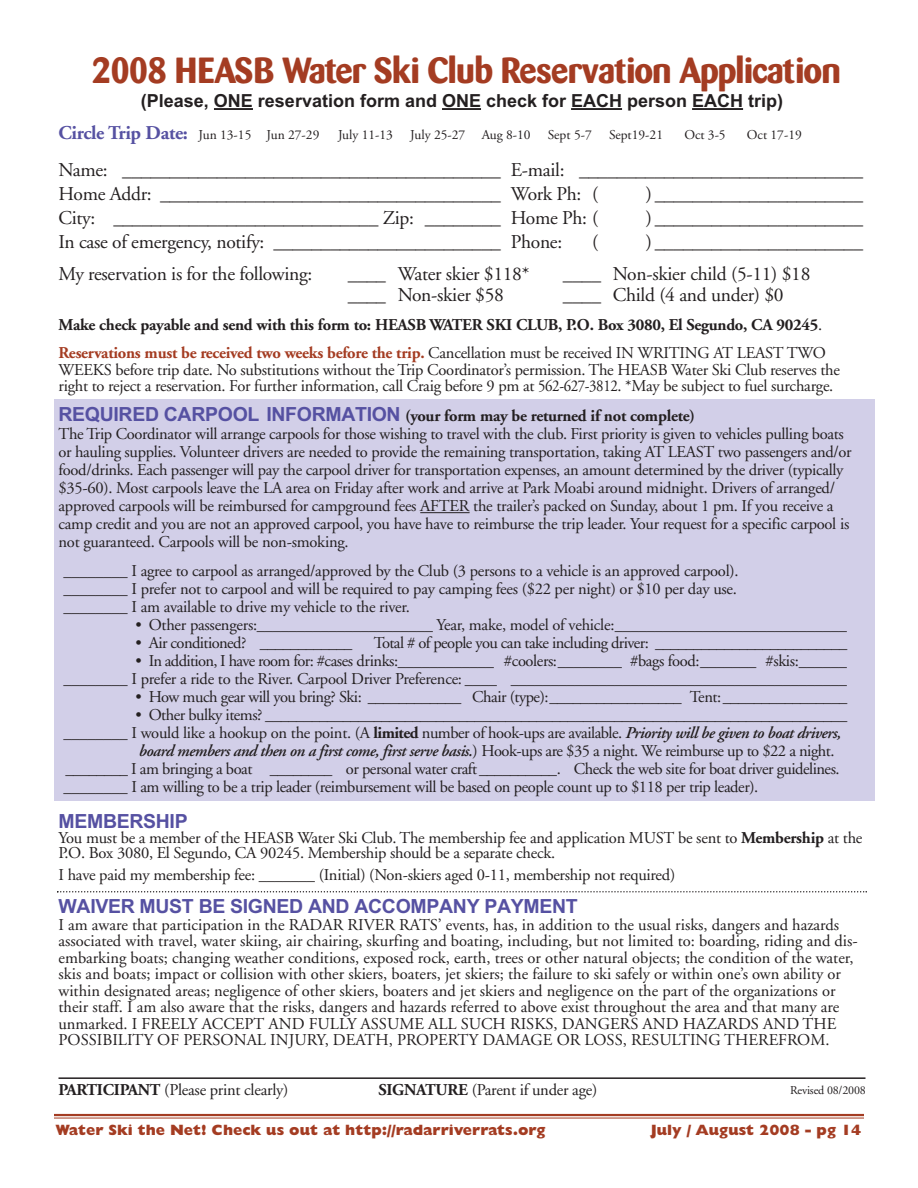
<style>
.page{position:relative;width:918px;height:1188px;background:#fff}
.page>*{position:absolute;margin:0;border:0;box-sizing:border-box;transform-origin:0 0}
.t1{font:700 36px "Barmeno";letter-spacing:-.02em;color:#a43c22}
.t2{font:19.5px/24px "Adobe Garamond";letter-spacing:-.015em;color:#231f20}
.t3{font:700 19.5px "Arial";letter-spacing:-.015em;color:#5651a2}
.t4{font:700 18px "Arial";color:#231f20}
.t5{font:16.5px/18px "Adobe Garamond";letter-spacing:-.015em;color:#231f20}
.t6{font:700 16.5px/28.5px "Adobe Garamond";letter-spacing:-.015em;color:#231f20}
.t7{font:italic 600 16.5px "Adobe Garamond";letter-spacing:-.03em;color:#231f20}
.t8{font:16.5px "Adobe Garamond";letter-spacing:-.035em;color:#231f20}
.t9{font:800 15px "Gill Sans";color:#a43c22}
.t10{font:13.5px "Adobe Garamond";color:#231f20}
.t11{font:12px "Adobe Garamond";letter-spacing:-.015em;color:#231f20}
.s1{font-weight:700;font-size:19.5px;color:#5651a2}
.s2{font-weight:400}
.s3{color:#a43c22}
.s4{font-family:"Arial";font-weight:700;font-size:19.5px;color:#5651a2}
.s5{font-weight:700}
.s6{font-weight:600;font-style:italic}
.s7{font-weight:400;font-style:normal}
</style>
<div class="page">
<hr style="left:54px;top:1114px;width:810px;height:2px;background:#a43c22">
<hr style="left:54px;top:1118px;width:810px;height:1px;background:#a43c22">
<div style="left:54px;top:399px;width:820px;height:402px;background:#d2cfe8"></div>
<hr style="left:214px;top:108px;width:39px;height:2px;background:#231f20">
<hr style="left:442px;top:108px;width:39px;height:2px;background:#231f20">
<hr style="left:571px;top:108px;width:51px;height:2px;background:#231f20">
<hr style="left:692px;top:108px;width:51px;height:2px;background:#231f20">
<hr style="left:420px;top:512px;width:50px;height:1px;background:#231f20">
<hr style="left:58px;top:1077px;width:808px;height:2px;background:#231f20">
<svg style="left:57px;top:891px;width:810px;height:2px"></svg>
<h1 class="t1" style="left:92px;top:55px;width:751px">2008 HEASB Water Ski Club Reservation Application</h1>
<p class="t4" style="left:141px;top:90px;width:644px">(Please, ONE reservation form and ONE check for EACH person EACH trip)</p>
<p class="t10" style="left:58px;top:129px;width:262px"><span class="s1">Circle Trip Date:</span> Jun 13-15 Jun 27-29</p>
<p class="t10" style="left:338px;top:129px;width:57px">July 11-13</p>
<p class="t10" style="left:410px;top:129px;width:122px">July 25-27 Aug 8-10</p>
<p class="t10" style="left:548px;top:129px;width:45px">Sept 5-7</p>
<p class="t10" style="left:609px;top:129px;width:56px">Sept19-21</p>
<p class="t10" style="left:684px;top:129px;width:43px">Oct 3-5</p>
<p class="t10" style="left:747px;top:129px;width:56px">Oct 17-19</p>
<p class="t2" style="left:58px;top:160px;width:806px">Name: ________________________________________ E-mail: ______________________________<br>Home Addr: ____________________________________ Work Ph: (</p>
<p class="t2" style="left:646px;top:184px;width:219px">) ______________________</p>
<p class="t2" style="left:58px;top:208px;width:541px">City: ____________________________ Zip: ________ Home Ph: (</p>
<p class="t2" style="left:646px;top:208px;width:219px">) ______________________</p>
<p class="t2" style="left:58px;top:232px;width:505px">In case of emergency, notify: ________________________ Phone:</p>
<p class="t2" style="left:592px;top:232px;width:8px">(</p>
<p class="t2" style="left:646px;top:232px;width:219px">) ______________________</p>
<p class="t2" style="left:58px;top:264px;width:255px">My reservation is for the following:</p>
<p class="t2" style="left:348px;top:264px;width:183px">____ Water skier $118*</p>
<p class="t2" style="left:563px;top:264px;width:249px">____ Non-skier child (5-11) $18</p>
<p class="t2" style="left:348px;top:285px;width:157px">____ Non-skier $58</p>
<p class="t2" style="left:563px;top:285px;width:222px">____ Child (4 and under) $0</p>
<p class="t6" style="left:58px;top:312px;width:769px">Make check payable and send with this form to: HEASB WATER SKI CLUB, P.O. Box 3080, El Segundo, CA 90245<span class="s2">.<br></span><span class="s3">Reservations must be received two weeks before the trip.</span> <span class="s2">Cancellation must be received IN WRITING AT LEAST TWO</span></p>
<p class="t5" style="left:59px;top:363px;width:783px;line-height:16.5px">WEEKS before trip date. No substitutions without the Trip Coordinator’s permission. The HEASB Water Ski Club reserves the right to reject a reservation. For further information, call Craig before 9 pm at 562-627-3812. *May be subject to fuel surcharge.</p>
<p class="t5" style="left:58px;top:408px;width:795px"><span class="s4">REQUIRED CARPOOL INFORMATION</span> <span class="s5">(your form may be returned if not complete)<br></span>The Trip Coordinator will arrange carpools for those wishing to travel with the club. First priority is given to vehicles pulling boats or hauling supplies. Volunteer drivers are needed to provide the remaining transportation, taking AT LEAST two passengers and/or food/drinks. Each passenger will pay the carpool driver for transportation expenses, an amount determined by the driver (typically $35-60). Most carpools leave the LA area on Friday after work and arrive at Park Moabi around midnight. Drivers of arranged/ approved carpools will be reimbursed for campground fees AFTER the trailer’s packed on Sunday, about 1 pm. If you receive a camp credit and you are not an approved carpool, you have have to reimburse the trip leader. Your request for a specific carpool is not guaranteed. Carpools will be non-smoking.</p>
<p class="t5" style="left:64px;top:563px;width:677px;text-align:justify">________ I agree to carpool as arranged/approved by the Club (3 persons to a vehicle is an approved carpool). ________ I prefer not to carpool and will be required to pay camping fees ($22 per night) or $10 per day use. ________ I am available to drive my vehicle to the river.</p>
<p class="t5" style="left:136px;top:617px;width:713px">• Other passengers:______________________ Year, make, model of vehicle:_____________________________</p>
<p class="t8" style="left:136px;top:636px;width:218px">• Air conditioned? ____________</p>
<p class="t8" style="left:374px;top:636px;width:475px">Total # of people you can take including driver: _________________________</p>
<p class="t5" style="left:64px;top:653px;width:785px;text-align:right">• In addition, I have room for: #cases drinks:____________ #coolers:________ #bags food:_______ #skis:______<br>________ I prefer a ride to the River. Carpool Driver Preference: ____ __________________________________________</p>
<p class="t5" style="left:136px;top:689px;width:713px">• How much gear will you bring? Ski: ____________ Chair (type):_________________ Tent:________________</p>
<p class="t5" style="left:136px;top:707px;width:713px">• Other bulky items? ___________________________________________________________________________</p>
<p class="t5" style="left:64px;top:725px;width:779px">________ I would like a hookup on the point. (A <span class="s5">limited</span> number of hook-ups are available. <span class="s6">Priority will be given to boat drivers,</span></p>
<p class="t7" style="left:139px;top:744px;width:697px">board members and then on a first come, first serve basis.<span class="s7">) Hook-ups are $35 a night. We reimburse up to $22 a night.</span></p>
<p class="t5" style="left:66px;top:761px;width:776px">________ I am bringing a boat ________ or personal water craft__________. Check the web site for boat driver guidelines.</p>
<p class="t5" style="left:64px;top:779px;width:696px">________ I am willing to be a trip leader (reimbursement will be based on people count up to $118 per trip leader).</p>
<p class="t3" style="left:58px;top:809px;width:131px">MEMBERSHIP</p>
<p class="t5" style="left:58px;top:831px;width:805px;line-height:15px">You must be a member of the HEASB Water Ski Club. The membership fee and application MUST be sent to <span class="s5">Membership</span> at the<br>P.O. Box 3080, El Segundo, CA 90245. Membership should be a separate check.</p>
<p class="t5" style="left:58px;top:867px;width:618px">I have paid my membership fee: _______ (Initial) (Non-skiers aged 0-11, membership not required)</p>
<p class="t3" style="left:58px;top:895px;width:521px">WAIVER MUST BE SIGNED AND ACCOMPANY PAYMENT</p>
<p class="t5" style="left:58px;top:918px;width:801px;line-height:16.5px">I am aware that participation in the RADAR RIVER RATS’ events, has, in addition to the usual risks, dangers and hazards associated with travel, water skiing, air chairing, skurfing and boating, including, but not limited to: boarding, riding and dis&shy;embarking boats; changing weather conditions, exposed rock, earth, trees or other natural objects; the condition of the water, skis and boats; impact or collision with other skiers, boaters, jet skiers; the failure to ski safely or within one’s own ability or within designated areas; negligence of other skiers, boaters and jet skiers and negligence on the part of the organizations or their staff. I am also aware that the risks, dangers and hazards referred to above exist throughout the area and that many are unmarked. I FREELY ACCEPT AND FULLY ASSUME ALL SUCH RISKS, DANGERS AND HAZARDS AND THE POSSIBILITY OF PERSONAL INJURY, DEATH, PROPERTY DAMAGE OR LOSS, RESULTING THEREFROM.</p>
<p class="t5" style="left:58px;top:1082px;width:231px"><span class="s5">PARTICIPANT</span> (Please print clearly)</p>
<p class="t5" style="left:378px;top:1082px;width:221px"><span class="s5">SIGNATURE</span> (Parent if under age)</p>
<p class="t11" style="left:790px;top:1085px;width:77px">Revised 08/2008</p>
<p class="t9" style="left:55px;top:1125px;width:491px">Water Ski the Net! Check us out at http://radarriverrats.org</p>
<p class="t9" style="left:651px;top:1125px;width:212px">July / August 2008 - pg 14</p>
</div>
